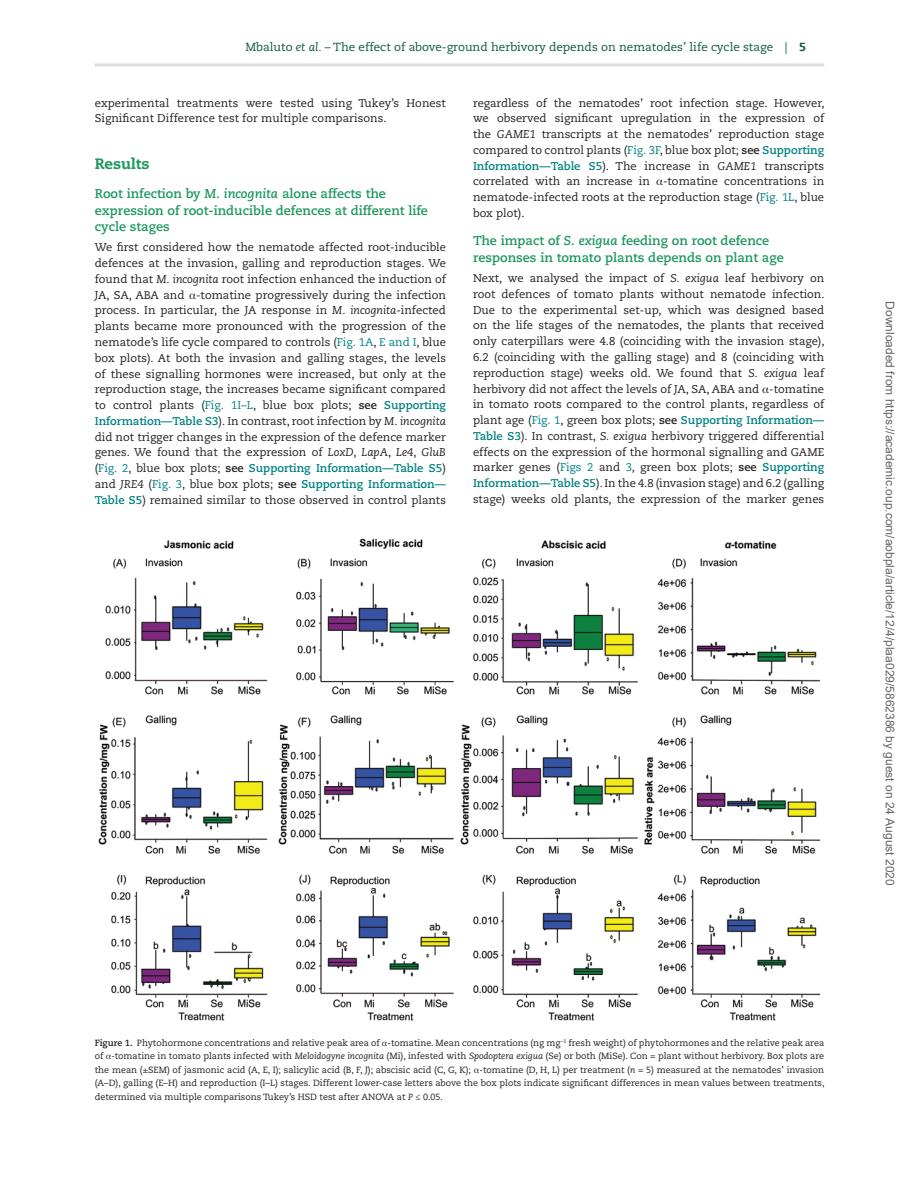
<style>
.page{position:relative;width:919px;height:1187px;background:#fff}
.page>*{position:absolute;margin:0;border:0;box-sizing:border-box;transform-origin:0 0}
.t1{font:800 15px "Caecilia LT Std";color:#1e985e}
.t2{font:700 12.75px/16.5px "Caecilia LT Std";color:#1e985e}
.t3{font:12px "Arial";color:#666}
.t4{font:11.7px "Caecilia LT Std";color:#0d5948}
.t5{font:11.25px/15.8px "Caecilia LT Std";color:#231f20;text-align:justify}
.t6{font:9px/13.5px "Caecilia LT Std";color:#231f20;text-align:justify}
.s1{font-style:italic}
.s2{font-weight:800}
.s3{font-family:"Gandhari Unicode"}
.s4{color:#008181}
.s5{font-weight:700}
.s6{font-weight:700;color:#008181}
</style>
<div class="page">
<hr style="left:95px;top:63px;width:729px;height:3px;background:#dcdddf">
<img style="left:98px;top:538px;width:723px;height:483px">
<p class="t4" style="left:245px;top:41px;width:562px">Mbaluto <span class="s1">et al.</span> – The effect of above-ground herbivory depends on nematodes’ life cycle stage | <span class="s2">5</span></p>
<p class="t5" style="left:95px;top:95px;width:353px">experimental treatments were tested using Tukey’s Honest<br>Significant Difference test for multiple comparisons.</p>
<h1 class="t1" style="left:95px;top:154px;width:56px">Results</h1>
<p class="t2" style="left:95px;top:186px;width:334px">Root infection by <span class="s1">M. incognita</span> alone affects the expression of root-inducible defences at different life cycle stages</p>
<p class="t5" style="left:95px;top:240px;width:353px">We first considered how the nematode affected root-inducible defences at the invasion, galling and reproduction stages. We found that <span class="s1">M. incognita</span> root infection enhanced the induction of JA, SA, ABA and <span class="s3">α</span>-tomatine progressively during the infection process. In particular, the JA response in <span class="s1">M. incognita</span>-infected plants became more pronounced with the progression of the nematode’s life cycle compared to controls (<span class="s4">Fig. 1A</span>, <span class="s4">E and I</span>, blue box plots). At both the invasion and galling stages, the levels of these signalling hormones were increased, but only at the reproduction stage, the increases became significant compared to control plants (<span class="s4">Fig. 1I–L</span>, blue box plots; <span class="s5">see</span> <span class="s6">Supporting Information—Table S3</span>). In contrast, root infection by <span class="s1">M. incognita </span>did not trigger changes in the expression of the defence marker genes. We found that the expression of <span class="s1">LoxD</span>, <span class="s1">LapA</span>, <span class="s1">Le4</span>, <span class="s1">GluB </span>(<span class="s4">Fig. 2</span>, blue box plots; <span class="s5">see</span> <span class="s6">Supporting Information—Table S5</span>) and <span class="s1">JRE4</span> (<span class="s4">Fig. 3</span>, blue box plots; <span class="s5">see</span> <span class="s6">Supporting Information— Table S5</span>) remained similar to those observed in control plants</p>
<p class="t5" style="left:473px;top:95px;width:353px">regardless of the nematodes’ root infection stage. However, we observed significant upregulation in the expression of the <span class="s1">GAME1</span> transcripts at the nematodes’ reproduction stage compared to control plants (<span class="s4">Fig. 3F</span>, blue box plot; <span class="s5">see</span> <span class="s6">Supporting Information—Table S5</span>). The increase in <span class="s1">GAME1</span> transcripts correlated with an increase in <span class="s3">α</span>-tomatine concentrations in nematode-infected roots at the reproduction stage (<span class="s4">Fig. 1L</span>, blue box plot).</p>
<p class="t2" style="left:473px;top:233px;width:312px">The impact of <span class="s1">S. exigua</span> feeding on root defence responses in tomato plants depends on plant age</p>
<p class="t5" style="left:473px;top:270px;width:353px">Next, we analysed the impact of <span class="s1">S. exigua</span> leaf herbivory on root defences of tomato plants without nematode infection.<br>Due to the experimental set-up, which was designed based on the life stages of the nematodes, the plants that received only caterpillars were 4.8 (coinciding with the invasion stage), 6.2 (coinciding with the galling stage) and 8 (coinciding with reproduction stage) weeks old. We found that <span class="s1">S. exigua</span> leaf herbivory did not affect the levels of JA, SA, ABA and <span class="s3">α</span>-tomatine in tomato roots compared to the control plants, regardless of plant age (<span class="s4">Fig. 1</span>, green box plots; <span class="s5">see</span> <span class="s6">Supporting Information— Table S3</span>). In contrast, <span class="s1">S. exigua</span> herbivory triggered differential effects on the expression of the hormonal signalling and GAME marker genes (<span class="s4">Figs 2</span> and <span class="s4">3</span>, green box plots; <span class="s5">see</span> <span class="s6">Supporting Information—Table S5</span>). In the 4.8 (invasion stage) and 6.2 (galling stage) weeks old plants, the expression of the marker genes</p>
<p class="t3" style="left:894px;top:301px;width:586px;rotate:90deg">Downloaded from https://academic.oup.com/aobpla/article/12/4/plaa029/5862386 by guest on 24 August 2020</p>
<p class="t6" style="left:95px;top:1036px;width:731px"><span class="s5">Figure 1.</span> Phytohormone concentrations and relative peak area of <span class="s3">α</span>-tomatine. Mean concentrations (ng mg<sup>−1</sup> fresh weight) of phytohormones and the relative peak area of <span class="s3">α</span><span class="s1">-</span>tomatine in tomato plants infected with <span class="s1">Meloidogyne incognita</span> (Mi), infested with <span class="s1">Spodoptera exigua</span> (Se) or both (MiSe). Con = plant without herbivory. Box plots are the mean (±SEM) of jasmonic acid (A, E, I); salicylic acid (B, F, J); abscisic acid (C, G, K); <span class="s3">α</span>-tomatine (D, H, L) per treatment (<span class="s1">n</span> = 5) measured at the nematodes’ invasion (A–D), galling (E–H) and reproduction (I–L) stages. Different lower-case letters above the box plots indicate significant differences in mean values between treatments, determined via multiple comparisons Tukey’s HSD test after ANOVA at <span class="s1">P</span> ≤ 0.05.</p>
</div>
